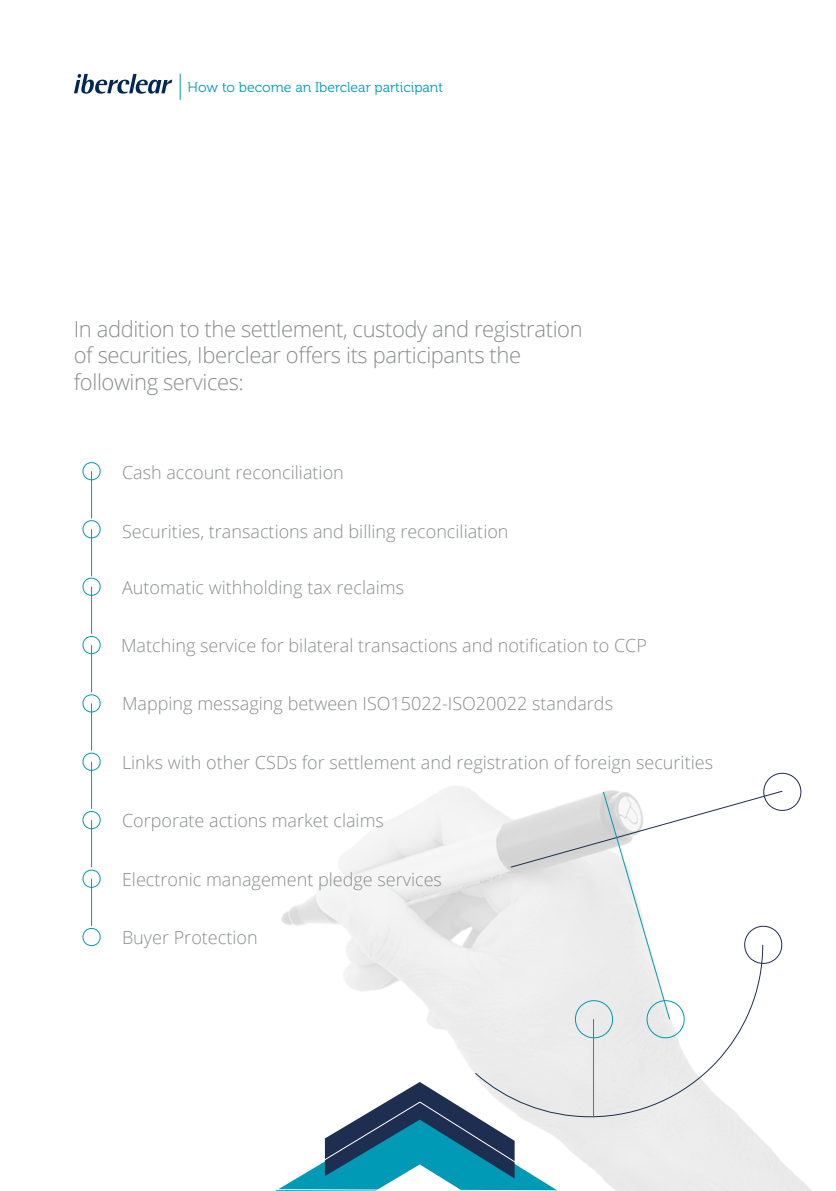
<style>
.page{position:relative;width:836px;height:1191px;background:#fff}
.page>*{position:absolute;margin:0;border:0;box-sizing:border-box;transform-origin:0 0}
.t1{font:300 22px/26.4px "Open Sans";letter-spacing:-.02em;color:#8a8c8d}
.t2{font:300 18px "Open Sans";color:#8a8c8d}
.t3{font:14px "Museo 300";color:#009ab7}
</style>
<div class="page">
<img style="left:91px;top:571px;width:722px;height:620px">
<svg style="left:82px;top:462px;width:19px;height:20px"></svg>
<svg style="left:82px;top:520px;width:19px;height:20px"></svg>
<svg style="left:82px;top:577px;width:20px;height:20px"></svg>
<svg style="left:82px;top:635px;width:20px;height:21px"></svg>
<svg style="left:82px;top:694px;width:20px;height:20px"></svg>
<svg style="left:82px;top:752px;width:20px;height:20px"></svg>
<svg style="left:82px;top:810px;width:20px;height:21px"></svg>
<svg style="left:82px;top:869px;width:20px;height:20px"></svg>
<svg style="left:82px;top:927px;width:20px;height:21px"></svg>
<svg style="left:474px;top:944px;width:289px;height:173px"></svg>
<hr style="left:592px;top:1019px;width:1px;height:98px;background:#0099b6">
<hr style="left:91px;top:471px;width:1px;height:47px;background:#0099b6">
<hr style="left:91px;top:529px;width:1px;height:47px;background:#0099b6">
<hr style="left:91px;top:587px;width:1px;height:47px;background:#0099b6">
<hr style="left:91px;top:645px;width:1px;height:47px;background:#0099b6">
<hr style="left:91px;top:703px;width:1px;height:47px;background:#0099b6">
<hr style="left:91px;top:761px;width:1px;height:48px;background:#0099b6">
<hr style="left:91px;top:820px;width:1px;height:47px;background:#0099b6">
<hr style="left:91px;top:878px;width:1px;height:48px;background:#0099b6">
<svg style="left:509px;top:771px;width:294px;height:270px"></svg>
<svg style="left:272px;top:1082px;width:291px;height:109px"></svg>
<svg style="left:180px;top:74px;width:1px;height:26px"></svg>
<svg style="left:74px;top:74px;width:98px;height:20px"></svg>
<p class="t3" style="left:187px;top:80px;width:257px">How to become an Iberclear participant</p>
<p class="t1" style="left:74px;top:315px;width:510px">In addition to the settlement, custody and registration of securities, Iberclear offers its participants the following services:</p>
<p class="t2" style="left:122px;top:460px;width:223px">Cash account reconciliation</p>
<p class="t2" style="left:122px;top:519px;width:388px">Securities, transactions and billing reconciliation</p>
<p class="t2" style="left:122px;top:575px;width:283px">Automatic withholding tax reclaims</p>
<p class="t2" style="left:121px;top:633px;width:527px">Matching service for bilateral transactions and notification to CCP</p>
<p class="t2" style="left:122px;top:691px;width:492px">Mapping messaging between ISO15022-ISO20022 standards</p>
<p class="t2" style="left:122px;top:750px;width:592px">Links with other CSDs for settlement and registration of foreign securities</p>
<p class="t2" style="left:122px;top:808px;width:263px">Corporate actions market claims</p>
<p class="t2" style="left:122px;top:866px;width:321px">Electronic management pledge services</p>
<p class="t2" style="left:122px;top:925px;width:137px">Buyer Protection</p>
</div>
